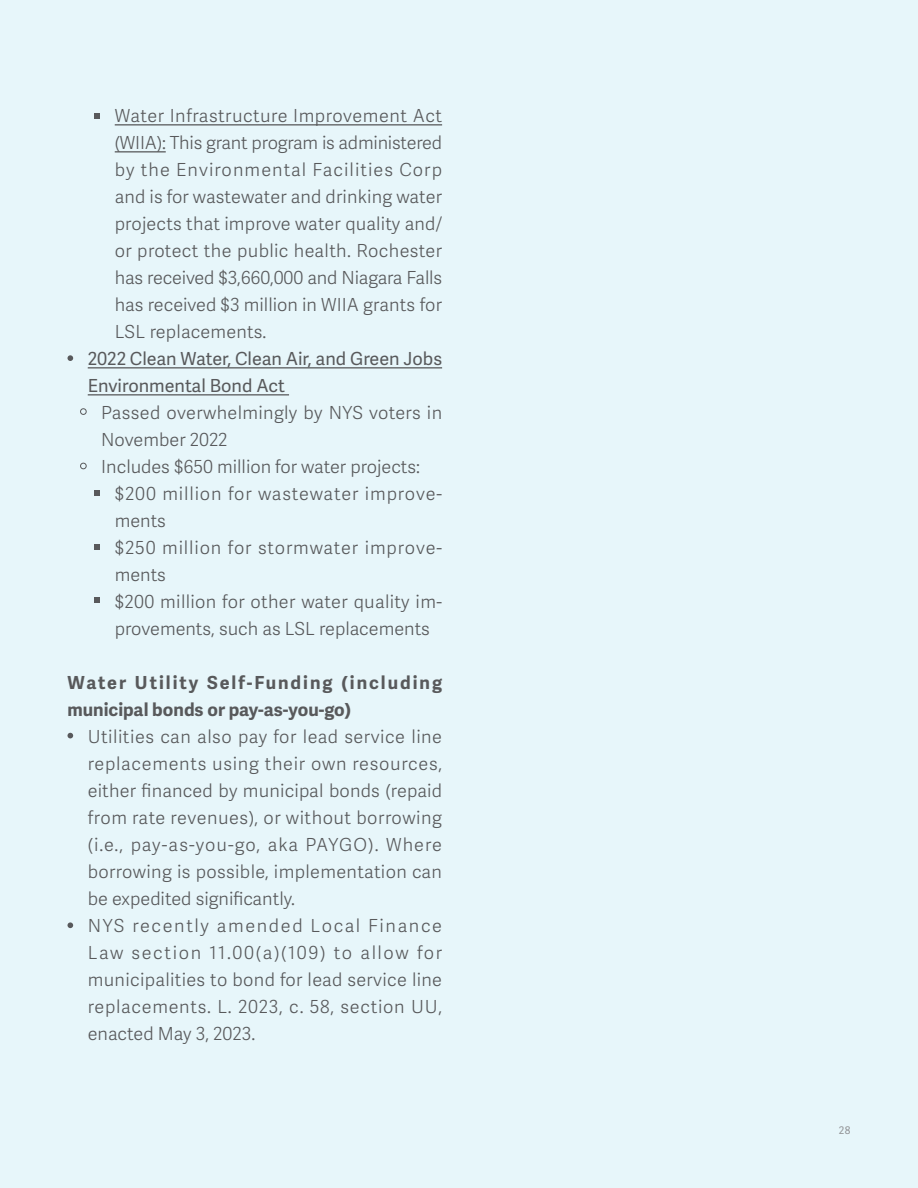
<style>
.page{position:relative;width:918px;height:1188px;background:#e7f6fa}
.page>*{position:absolute;margin:0;border:0;box-sizing:border-box;transform-origin:0 0}
.t1{font:300 18px/27px "Adelle Sans";letter-spacing:.02em;color:#58595b}
.t2{font:300 18px/27px "Adelle Sans";color:#58595b}
.t3{font:700 18px/27px "Adelle Sans";letter-spacing:.1em;color:#58595b}
.t4{font:18px/27px "Adelle Sans";color:#58595b}
.t5{font:10.5px "Adelle Sans";color:#939598}
</style>
<div class="page">
<hr style="left:115px;top:124px;width:327px;height:1px;background:#58595b">
<hr style="left:115px;top:151px;width:51px;height:1px;background:#58595b">
<hr style="left:88px;top:367px;width:354px;height:1px;background:#58595b">
<hr style="left:88px;top:394px;width:201px;height:1px;background:#58595b">
<svg style="left:67px;top:355px;width:6px;height:6px"></svg>
<div style="left:80px;top:408px;width:7px;height:7px;border:1px solid #58595b;border-radius:50%"></div>
<div style="left:80px;top:463px;width:7px;height:6px;border:1px solid #58595b;border-radius:50%"></div>
<svg style="left:94px;top:113px;width:6px;height:5px"></svg>
<svg style="left:94px;top:490px;width:6px;height:6px"></svg>
<svg style="left:94px;top:544px;width:6px;height:5px"></svg>
<svg style="left:94px;top:597px;width:6px;height:6px"></svg>
<svg style="left:67px;top:733px;width:6px;height:5px"></svg>
<svg style="left:67px;top:922px;width:6px;height:6px"></svg>
<p class="t1" style="left:115px;top:102px;width:329px;text-align:justify">Water Infrastructure Improvement Act (WIIA): This grant program is administered by the Environmental Facilities Corp and is for wastewater and drinking water projects that improve water quality and/ or protect the public health. Rochester has received $3,660,000 and Niagara Falls has received $3 million in WIIA grants for LSL replacements.</p>
<p class="t4" style="left:88px;top:345px;width:356px">2022 Clean Water, Clean Air, and Green Jobs<br>Environmental Bond Act</p>
<p class="t2" style="left:101px;top:399px;width:342px">Passed overwhelmingly by NYS voters in<br>November 2022<br>Includes $650 million for water projects:</p>
<p class="t1" style="left:115px;top:480px;width:329px">$200 million for wastewater improve&shy;ments<br>$250 million for stormwater improve&shy;ments<br>$200 million for other water quality im&shy;provements, such as LSL replacements</p>
<p class="t3" style="left:68px;top:669px;width:376px">Water Utility Self-Funding (including municipal bonds or pay-as-you-go)</p>
<p class="t1" style="left:88px;top:723px;width:356px">Utilities can also pay for lead service line replacements using their own resources, either financed by municipal bonds (repaid from rate revenues), or without borrowing (i.e., pay-as-you-go, aka PAYGO). Where borrowing is possible, implementation can be expedited significantly.<br>NYS recently amended Local Finance Law section 11.00(a)(109) to allow for municipalities to bond for lead service line replacements. L. 2023, c. 58, section UU, enacted May 3, 2023.</p>
<p class="t5" style="left:839px;top:1124px;width:13px">28</p>
</div>
